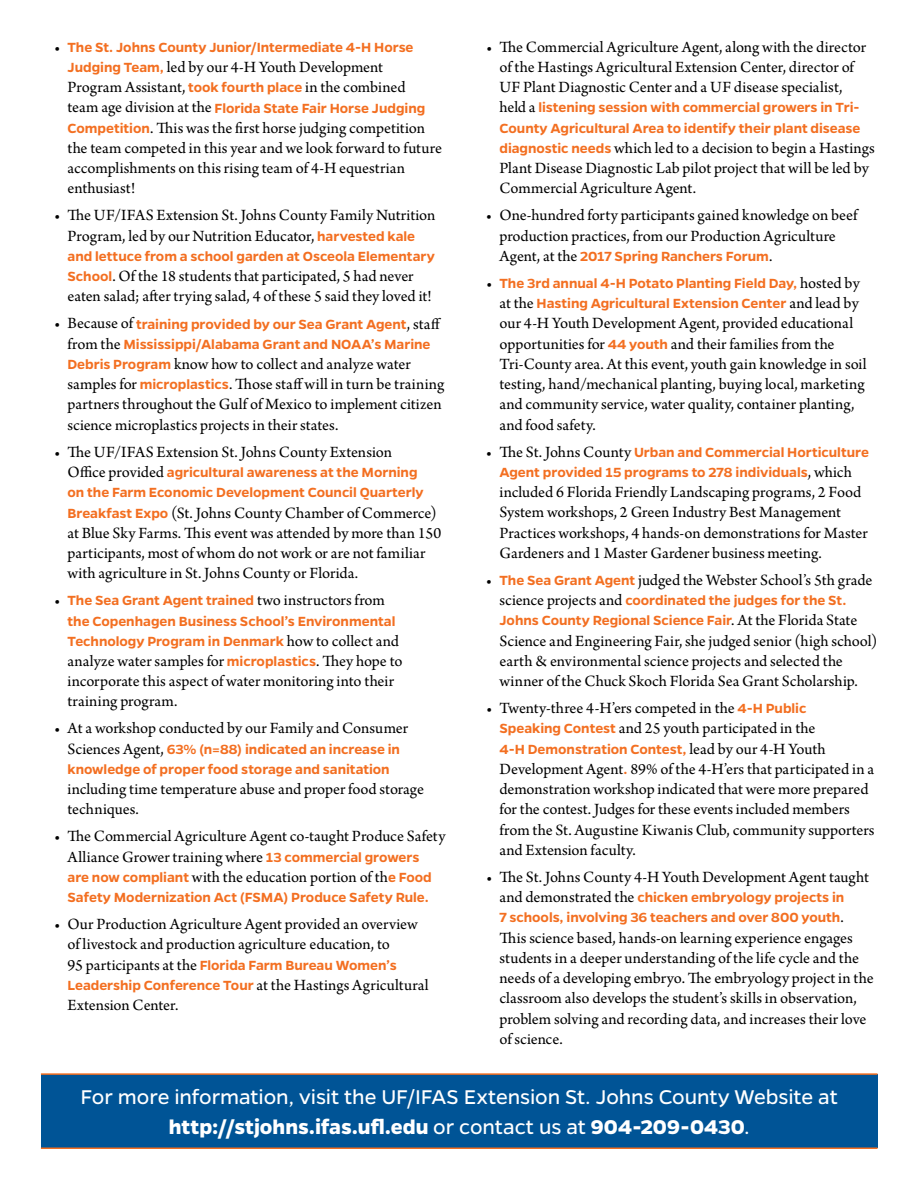
<style>
.page{position:relative;width:918px;height:1188px;background:#fff}
.page>*{position:absolute;margin:0;border:0;box-sizing:border-box;transform-origin:0 0}
.t1{font:22.5px/30px "Gentona";letter-spacing:-.005em;color:#fff;text-align:center}
.t2{font:16.5px/20.2px "Arno Pro";color:#000}
.t3{font:600 15px/20.2px "Gentona";color:#f36f21}
.s1{font-family:"Arno Pro";font-weight:400;font-size:16.5px;color:#000}
.s2{font-family:"Gentona";font-weight:600;font-size:15px;color:#f36f21}
.s3{font-weight:700}
</style>
<div class="page">
<div style="left:41px;top:1074px;width:837px;height:74px;background:#005496"></div>
<hr style="left:41px;top:1073px;width:836px;height:2px;background:#f36f21">
<hr style="left:41px;top:1148px;width:836px;height:1px;background:#f36f21">
<p class="t3" style="left:54px;top:37px;width:361px"><span class="s1">•</span> The St. Johns County Junior/Intermediate 4-H Horse</p>
<p class="t2" style="left:67px;top:58px;width:340px"><span class="s2">Judging Team,</span> led by our 4-H Youth Development<br>Program Assistant, <span class="s2">took fourth place</span> in the combined</p>
<p class="t3" style="left:67px;top:97px;width:359px"><span class="s1">team age division at the</span> Florida State Fair Horse Judging</p>
<p class="t2" style="left:67px;top:119px;width:376px"><span class="s2">Competition</span>. This was the first horse judging competition the team competed in this year and we look forward to future accomplishments on this rising team of 4-H equestrian enthusiast!</p>
<p class="t2" style="left:54px;top:206px;width:383px;text-align:center">• The UF/IFAS Extension St. Johns County Family Nutrition<br>Program, led by our Nutrition Educator, <span class="s2">harvested kale</span></p>
<p class="t3" style="left:68px;top:246px;width:369px">and lettuce from a school garden at Osceola Elementary</p>
<p class="t2" style="left:68px;top:267px;width:366px"><span class="s2">School</span>. Of the 18 students that participated, 5 had never eaten salad; after trying salad, 4 of these 5 said they loved it!</p>
<p class="t3" style="left:54px;top:313px;width:389px;text-align:center"><span class="s1">• Because of</span> training provided by our Sea Grant Agent<span class="s1">, staff from the</span> Mississippi/Alabama Grant and NOAA’s Marine</p>
<p class="t2" style="left:67px;top:355px;width:378px"><span class="s2">Debris Program</span> know how to collect and analyze water samples for <span class="s2">microplastics</span>. Those staff will in turn be training partners throughout the Gulf of Mexico to implement citizen science microplastics projects in their states.</p>
<p class="t2" style="left:54px;top:443px;width:339px">• The UF/IFAS Extension St. Johns County Extension</p>
<p class="t3" style="left:68px;top:462px;width:358px"><span class="s1">Office provided</span> agricultural awareness at the Morning on the Farm Economic Development Council Quarterly</p>
<p class="t2" style="left:68px;top:503px;width:375px"><span class="s2">Breakfast Expo</span> (St. Johns County Chamber of Commerce) at Blue Sky Farms. This event was attended by more than 150 participants, most of whom do not work or are not familiar with agriculture in St. Johns County or Florida.</p>
<p class="t3" style="left:68px;top:590px;width:333px;text-indent:-13px"><span class="s1">•</span> The Sea Grant Agent trained <span class="s1">two instructors from </span>the Copenhagen Business School’s Environmental<br>Technology Program in Denmark <span class="s1">how to collect and</span></p>
<p class="t2" style="left:68px;top:652px;width:337px">analyze water samples for <span class="s2">microplastics</span>. They hope to incorporate this aspect of water monitoring into their training program.</p>
<p class="t2" style="left:54px;top:719px;width:356px">• At a workshop conducted by our Family and Consumer</p>
<p class="t3" style="left:67px;top:739px;width:334px"><span class="s1">Sciences Agent,</span> 63% (n=88) indicated an increase in knowledge of proper food storage and sanitation</p>
<p class="t2" style="left:68px;top:780px;width:358px">including time temperature abuse and proper food storage techniques.</p>
<p class="t2" style="left:68px;top:827px;width:379px;text-indent:-13px">• The Commercial Agriculture Agent co-taught Produce Safety<br>Alliance Grower training where <span class="s2">13 commercial growers<br>are now compliant</span> with the education portion of th<span class="s2">e Food</span></p>
<p class="t3" style="left:67px;top:887px;width:363px">Safety Modernization Act (FSMA) Produce Safety Rule.</p>
<p class="t2" style="left:67px;top:915px;width:352px;text-indent:-13px">• Our Production Agriculture Agent provided an overview of livestock and production agriculture education, to</p>
<p class="t3" style="left:67px;top:955px;width:331px"><span class="s1">95 participants at the</span> Florida Farm Bureau Women’s</p>
<p class="t2" style="left:67px;top:976px;width:363px"><span class="s2">Leadership Conference Tour</span> at the Hastings Agricultural<br>Extension Center.</p>
<p class="t2" style="left:500px;top:37px;width:368px;text-indent:-13px">• The Commercial Agriculture Agent, along with the director of the Hastings Agricultural Extension Center, director of<br>UF Plant Diagnostic Center and a UF disease specialist,</p>
<p class="t3" style="left:500px;top:97px;width:362px"><span class="s1">held a</span> listening session with commercial growers in Tri-<br>County Agricultural Area to identify their plant disease</p>
<p class="t2" style="left:499px;top:139px;width:377px"><span class="s2">diagnostic needs</span> which led to a decision to begin a Hastings<br>Plant Disease Diagnostic Lab pilot project that will be led by<br>Commercial Agriculture Agent.</p>
<p class="t2" style="left:486px;top:206px;width:373px;text-align:center">• One-hundred forty participants gained knowledge on beef production practices, from our Production Agriculture</p>
<p class="t3" style="left:499px;top:246px;width:275px"><span class="s1">Agent, at the</span> 2017 Spring Ranchers Forum<span class="s1">.</span></p>
<p class="t3" style="left:486px;top:273px;width:375px;text-align:right"><span class="s1">•</span> The 3rd annual 4-H Potato Planting Field Day, <span class="s1">hosted by at the</span> Hasting Agricultural Extension Center <span class="s1">and lead by</span></p>
<p class="t2" style="left:499px;top:314px;width:369px">our 4-H Youth Development Agent, provided educational opportunities for <span class="s2">44 youth</span> and their families from the Tri-County area. At this event, youth gain knowledge in soil testing, hand/mechanical planting, buying local, marketing and community service, water quality, container planting, and food safety.</p>
<p class="t3" style="left:486px;top:442px;width:385px;text-align:center"><span class="s1">• The St. Johns County</span> Urban and Commercial Horticulture<br>Agent provided 15 programs to 278 individuals<span class="s1">, which</span></p>
<p class="t2" style="left:499px;top:483px;width:370px">included 6 Florida Friendly Landscaping programs, 2 Food System workshops, 2 Green Industry Best Management Practices workshops, 4 hands-on demonstrations for Master Gardeners and 1 Master Gardener business meeting.</p>
<p class="t2" style="left:486px;top:571px;width:388px">• <span class="s2">The Sea Grant Agent</span> judged the Webster School’s 5th grade</p>
<p class="t3" style="left:500px;top:590px;width:359px"><span class="s1">science projects and</span> coordinated the judges for the St.<br>Johns County Regional Science Fair<span class="s1">. At the Florida State</span></p>
<p class="t2" style="left:500px;top:631px;width:379px">Science and Engineering Fair, she judged senior (high school) earth &amp; environmental science projects and selected the winner of the Chuck Skoch Florida Sea Grant Scholarship.</p>
<p class="t2" style="left:500px;top:699px;width:317px;text-indent:-13px">• Twenty-three 4-H’ers competed in the <span class="s2">4-H Public<br>Speaking Contest</span> and 25 youth participated in the</p>
<p class="t3" style="left:500px;top:739px;width:328px">4-H Demonstration Contest, <span class="s1">lead by our 4-H Youth</span></p>
<p class="t2" style="left:500px;top:760px;width:377px">Development Agent<span class="s2">.</span> 89% of the 4-H’ers that participated in a demonstration workshop indicated that were more prepared for the contest. Judges for these events included members from the St. Augustine Kiwanis Club, community supporters and Extension faculty.</p>
<p class="t2" style="left:486px;top:868px;width:384px">• The St. Johns County 4-H Youth Development Agent taught</p>
<p class="t3" style="left:499px;top:887px;width:346px"><span class="s1">and demonstrated the</span> chicken embryology projects in<br>7 schools, involving 36 teachers and over 800 youth<span class="s1">.</span></p>
<p class="t2" style="left:499px;top:928px;width:376px">This science based, hands-on learning experience engages students in a deeper understanding of the life cycle and the needs of a developing embryo. The embryology project in the classroom also develops the student’s skills in observation, problem solving and recording data, and increases their love of science.</p>
<h1 class="t1" style="left:81px;top:1082px;width:759px">For more information, visit the UF/IFAS Extension St. Johns County Website at <span class="s3">http://stjohns.ifas.ufl.edu</span> or contact us at <span class="s3">904-209-0430</span>.</h1>
</div>
